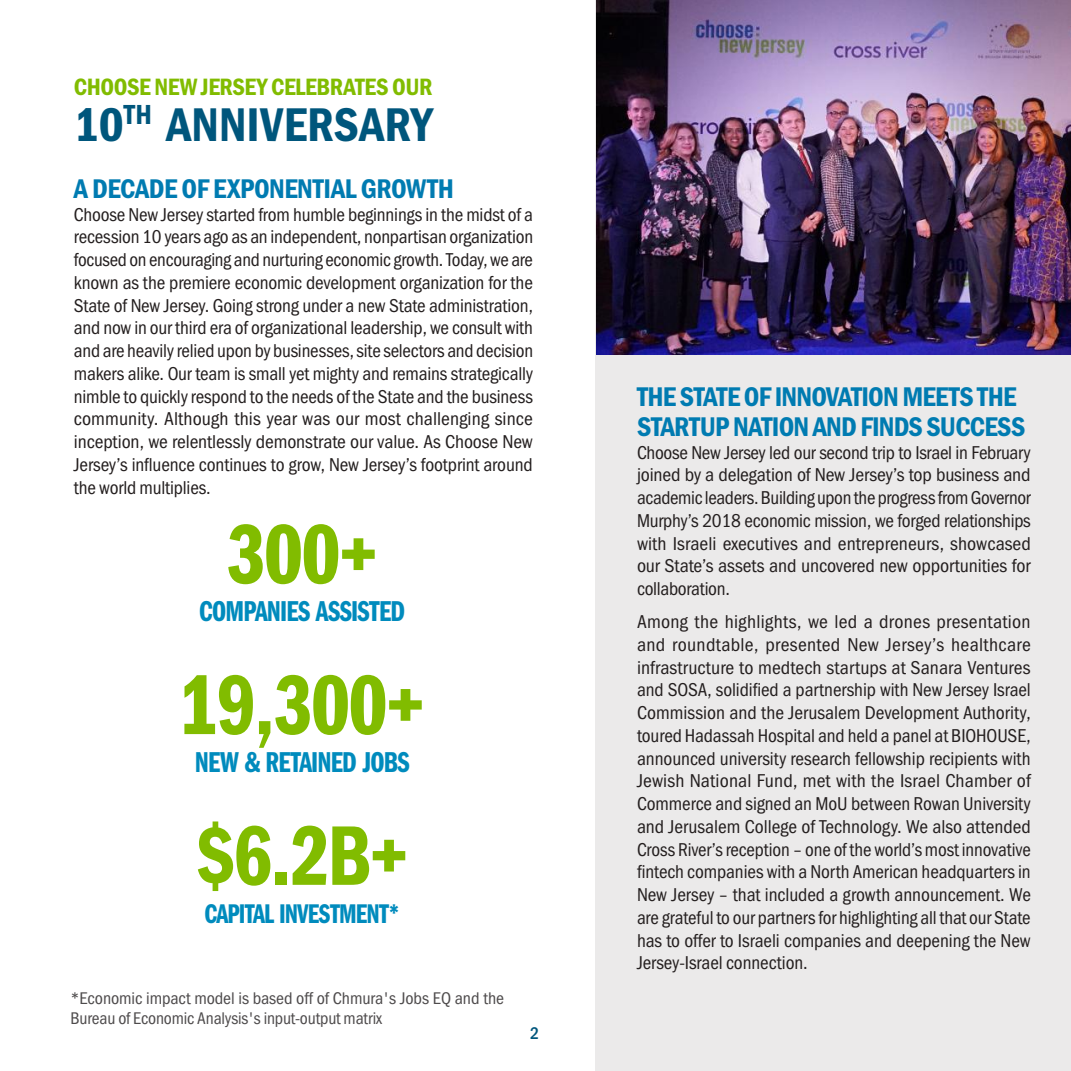
<style>
.page{position:relative;width:1071px;height:1071px;background:#fff}
.page>*{position:absolute;margin:0;border:0;box-sizing:border-box;transform-origin:0 0}
.t1{font:87.5px "Franklin Gothic URW Com Dem";letter-spacing:-.01em;color:#81bc00}
.t2{font:49px "Franklin Gothic URW Con Dem";color:#00567c}
.t3{font:29.75px "Franklin Gothic URW Com Dem";letter-spacing:-.03em;color:#008bbd}
.t4{font:28px/29.8px "Franklin Gothic URW Con Dem";letter-spacing:-.02em;color:#007bb1}
.t5{font:28px "Franklin Gothic URW Com Dem";letter-spacing:-.035em;color:#008bbd}
.t6{font:24.5px "Franklin Gothic URW Con Dem";letter-spacing:-.02em;color:#81bc00}
.t7{font:19.25px/22.8px "Franklin Gothic URW Con Boo";letter-spacing:-.01em;color:#241f1f;text-align:justify}
.t8{font:17.5px/19.2px "Franklin Gothic URW Con Boo";letter-spacing:-.005em;color:#4e4b4c}
.t9{font:500 17.5px "Franklin Gothic URW Cond";color:#00567c}
</style>
<div class="page">
<div style="left:596px;top:0;width:475px;height:1071px;background:#ebeaea"></div>
<img style="left:597px;top:0;width:474px;height:354px">
<p class="t6" style="left:74px;top:78px;width:360px">CHOOSE NEW JERSEY CELEBRATES OUR</p>
<h2 class="t2" style="left:74px;top:107px;width:361px">10<sup>TH</sup> ANNIVERSARY</h2>
<h3 class="t4" style="left:74px;top:176px;width:382px">A DECADE OF EXPONENTIAL GROWTH</h3>
<p class="t7" style="left:74px;top:204px;width:461px">Choose New Jersey started from humble beginnings in the midst of a recession 10 years ago as an independent, nonpartisan organization focused on encouraging and nurturing economic growth. Today, we are known as the premiere economic development organization for the State of New Jersey. Going strong under a new State administration, and now in our third era of organizational leadership, we consult with and are heavily relied upon by businesses, site selectors and decision makers alike. Our team is small yet mighty and remains strategically nimble to quickly respond to the needs of the State and the business community. Although this year was our most challenging since inception, we relentlessly demonstrate our value. As Choose New Jersey’s influence continues to grow, New Jersey’s footprint around the world multiplies.</p>
<h1 class="t1" style="left:227px;top:520px;width:152px">300+</h1>
<h3 class="t3" style="left:199px;top:600px;width:207px">COMPANIES ASSISTED</h3>
<h1 class="t1" style="left:180px;top:671px;width:246px">19,300+</h1>
<h3 class="t3" style="left:195px;top:751px;width:216px">NEW &amp; RETAINED JOBS</h3>
<h1 class="t1" style="left:196px;top:821px;width:214px">$6.2B+</h1>
<h3 class="t5" style="left:204px;top:903px;width:197px">CAPITAL INVESTMENT*</h3>
<p class="t8" style="left:71px;top:990px;width:435px">*Economic impact model is based off of Chmura's Jobs EQ and the<br>Bureau of Economic Analysis's input-output matrix</p>
<p class="t9" style="left:530px;top:1027px;width:10px">2</p>
<h3 class="t4" style="left:637px;top:384px;width:390px">THE STATE OF INNOVATION MEETS THE<br>STARTUP NATION AND FINDS SUCCESS</h3>
<p class="t7" style="left:637px;top:442px;width:395px">Choose New Jersey led our second trip to Israel in February joined by a delegation of New Jersey’s top business and academic leaders. Building upon the progress from Governor Murphy’s 2018 economic mission, we forged relationships with Israeli executives and entrepreneurs, showcased our State’s assets and uncovered new opportunities for collaboration.</p>
<p class="t7" style="left:637px;top:612px;width:395px">Among the highlights, we led a drones presentation and roundtable, presented New Jersey’s healthcare infrastructure to medtech startups at Sanara Ventures and SOSA, solidified a partnership with New Jersey Israel Commission and the Jerusalem Development Authority, toured Hadassah Hospital and held a panel at BIOHOUSE, announced university research fellowship recipients with Jewish National Fund, met with the Israel Chamber of Commerce and signed an MoU between Rowan University and Jerusalem College of Technology. We also attended Cross River’s reception – one of the world’s most innovative fintech companies with a North American headquarters in New Jersey – that included a growth announcement. We are grateful to our partners for highlighting all that our State has to offer to Israeli companies and deepening the New Jersey-Israel connection.</p>
</div>
